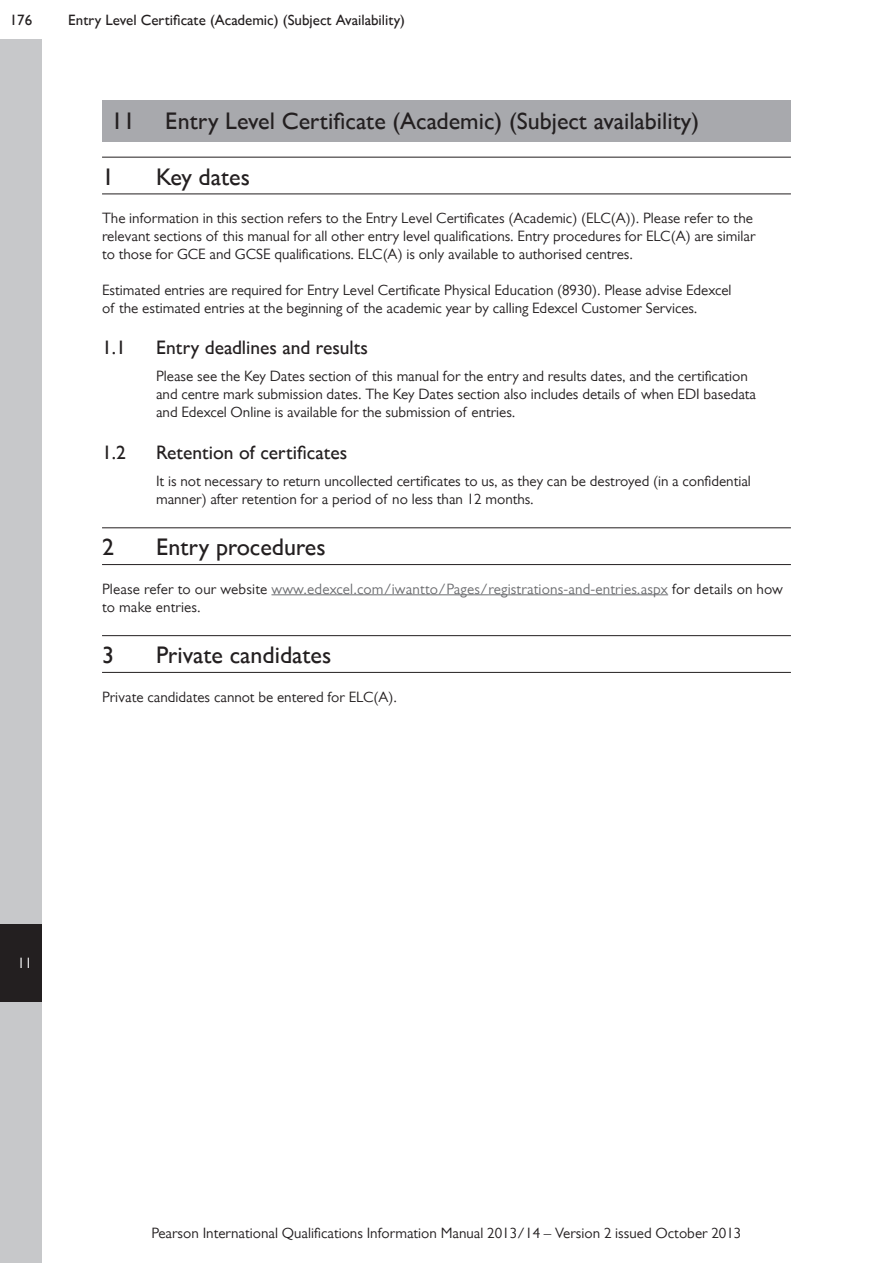
<style>
.page{position:relative;width:893px;height:1263px;background:#fff}
.page>*{position:absolute;margin:0;border:0;box-sizing:border-box;transform-origin:0 0}
.t1{font:500 24px "Gill Sans MT Pro";color:#231f20}
.t2{font:500 19.5px "Gill Sans MT Pro";color:#231f20}
.t3{font:15px/18px "Gill Sans MT Pro";color:#231f20}
.t4{font:15px/18px "Gill Sans MT Pro";letter-spacing:.01em;color:#6c6d70}
.t5{font:500 15px "Gill Sans MT Pro";color:#231f20}
.t6{font:15px "Gill Sans MT Pro";color:#fff}
.s1{color:#231f20}
</style>
<div class="page">
<div style="left:0;top:39px;width:42px;height:1224px;background:#c7c8ca"></div>
<div style="left:0;top:924px;width:42px;height:78px;background:#231f20"></div>
<hr style="left:102px;top:157px;width:689px;height:1px;background:#231f20">
<hr style="left:102px;top:194px;width:689px;height:1px;background:#231f20">
<hr style="left:102px;top:527px;width:689px;height:1px;background:#231f20">
<hr style="left:102px;top:564px;width:689px;height:1px;background:#231f20">
<hr style="left:271px;top:594px;width:397px;height:1px;background:#6c6d70">
<hr style="left:102px;top:635px;width:689px;height:1px;background:#231f20">
<hr style="left:102px;top:672px;width:689px;height:1px;background:#231f20">
<div style="left:103px;top:101px;width:688px;height:41px;background:#a8a9ad"></div>
<p class="t5" style="left:10px;top:11px;width:24px">176</p>
<p class="t5" style="left:68px;top:11px;width:339px">Entry Level Certificate (Academic) (Subject Availability)</p>
<h1 class="t1" style="left:111px;top:107px;width:25px">11</h1>
<h1 class="t1" style="left:165px;top:107px;width:535px">Entry Level Certificate (Academic) (Subject availability)</h1>
<h1 class="t1" style="left:102px;top:162px;width:13px">1</h1>
<h1 class="t1" style="left:156px;top:162px;width:95px">Key dates</h1>
<p class="t3" style="left:102px;top:209px;width:655px">The information in this section refers to the Entry Level Certificates (Academic) (ELC(A)). Please refer to the relevant sections of this manual for all other entry level qualifications. Entry procedures for ELC(A) are similar to those for GCE and GCSE qualifications. ELC(A) is only available to authorised centres.</p>
<p class="t3" style="left:102px;top:281px;width:631px">Estimated entries are required for Entry Level Certificate Physical Education (8930). Please advise Edexcel of the estimated entries at the beginning of the academic year by calling Edexcel Customer Services.</p>
<h2 class="t2" style="left:102px;top:336px;width:25px">1.1</h2>
<h2 class="t2" style="left:156px;top:336px;width:214px">Entry deadlines and results</h2>
<p class="t3" style="left:156px;top:367px;width:602px">Please see the Key Dates section of this manual for the entry and results dates, and the certification and centre mark submission dates. The Key Dates section also includes details of when EDI basedata and Edexcel Online is available for the submission of entries.</p>
<h2 class="t2" style="left:102px;top:441px;width:25px">1.2</h2>
<h2 class="t2" style="left:156px;top:441px;width:193px">Retention of certificates</h2>
<p class="t3" style="left:156px;top:472px;width:596px">It is not necessary to return uncollected certificates to us, as they can be destroyed (in a confidential manner) after retention for a period of no less than 12 months.</p>
<h1 class="t1" style="left:102px;top:533px;width:13px">2</h1>
<h1 class="t1" style="left:156px;top:533px;width:171px">Entry procedures</h1>
<p class="t4" style="left:102px;top:580px;width:682px"><span class="s1">Please refer to our website</span> www.edexcel.com/iwantto/Pages/registrations-and-entries.aspx <span class="s1">for details on how to make entries.</span></p>
<h1 class="t1" style="left:102px;top:641px;width:13px">3</h1>
<h1 class="t1" style="left:156px;top:641px;width:177px">Private candidates</h1>
<p class="t3" style="left:102px;top:687px;width:296px">Private candidates cannot be entered for ELC(A).</p>
<p class="t6" style="left:17px;top:955px;width:16px">11</p>
<p class="t3" style="left:152px;top:1224px;width:591px">Pearson International Qualifications Information Manual 2013/14 – Version 2 issued October 2013</p>
</div>
